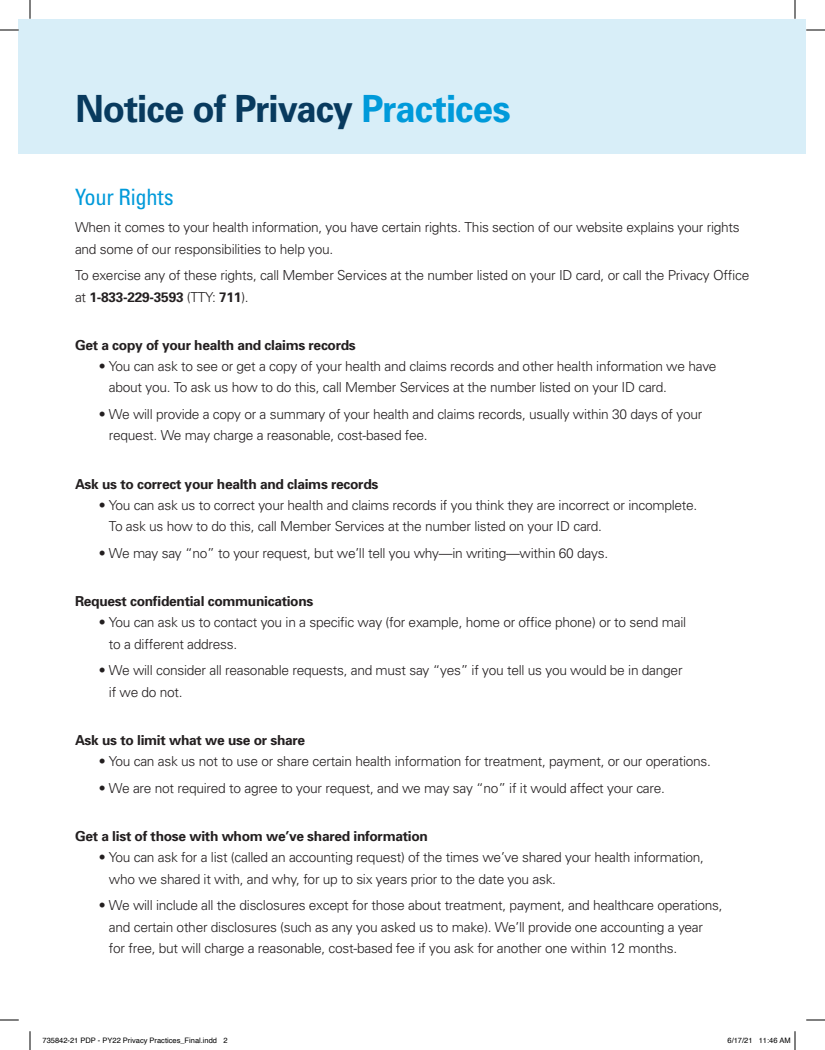
<style>
.page{position:relative;width:825px;height:1050px;background:#fff}
.page>*{position:absolute;margin:0;border:0;box-sizing:border-box;transform-origin:0 0}
.t1{font:700 37.5px "Univers";letter-spacing:-.025em;color:#083a5e}
.t2{font:condensed 22.5px "Univers";letter-spacing:-.01em;color:#009ada}
.t3{font:300 13.75px/21.2px "Univers";letter-spacing:-.02em;color:#231f20}
.t4{font:700 13.75px "Univers";letter-spacing:-.02em;color:#231f20}
.t5{font:7.5px "Helvetica";color:#000}
.s1{color:#009ada}
.s2{font-weight:700}
</style>
<div class="page">
<div style="left:19px;top:19px;width:787px;height:135px;background:#d8eef8"></div>
<svg style="left:0;top:29px;width:19px;height:2px"></svg>
<svg style="left:806px;top:29px;width:19px;height:2px"></svg>
<svg style="left:0;top:1020px;width:19px;height:1px"></svg>
<svg style="left:806px;top:1020px;width:19px;height:1px"></svg>
<svg style="left:29px;top:0;width:2px;height:19px"></svg>
<svg style="left:30px;top:1031px;width:1px;height:19px"></svg>
<svg style="left:794px;top:0;width:2px;height:19px"></svg>
<svg style="left:795px;top:1031px;width:1px;height:19px"></svg>
<h1 class="t1" style="left:76px;top:86px;width:437px">Notice of Privacy <span class="s1">Practices</span></h1>
<h2 class="t2" style="left:75px;top:183px;width:100px">Your Rights</h2>
<p class="t3" style="left:75px;top:217px;width:666px">When it comes to your health information, you have certain rights. This section of our website explains your rights and some of our responsibilities to help you.</p>
<p class="t3" style="left:75px;top:265px;width:676px">To exercise any of these rights, call Member Services at the number listed on your ID card, or call the Privacy Office at <span class="s2">1-833-229-3593</span> (TTY: <span class="s2">711</span>).</p>
<h3 class="t4" style="left:75px;top:337px;width:282px">Get a copy of your health and claims records</h3>
<p class="t3" style="left:109px;top:356px;width:609px;text-indent:-10px">• You can ask to see or get a copy of your health and claims records and other health information we have about you. To ask us how to do this, call Member Services at the number listed on your ID card.</p>
<p class="t3" style="left:109px;top:404px;width:595px;text-indent:-10px">• We will provide a copy or a summary of your health and claims records, usually within 30 days of your request. We may charge a reasonable, cost-based fee.</p>
<h3 class="t4" style="left:75px;top:475px;width:305px">Ask us to correct your health and claims records</h3>
<p class="t3" style="left:109px;top:494px;width:590px;text-indent:-10px">• You can ask us to correct your health and claims records if you think they are incorrect or incomplete.<br>To ask us how to do this, call Member Services at the number listed on your ID card.</p>
<p class="t3" style="left:99px;top:542px;width:511px">• We may say “no” to your request, but we’ll tell you why—in writing—within 60 days.</p>
<h3 class="t4" style="left:75px;top:593px;width:240px">Request confidential communications</h3>
<p class="t3" style="left:109px;top:612px;width:579px;text-indent:-10px">• You can ask us to contact you in a specific way (for example, home or office phone) or to send mail to a different address.</p>
<p class="t3" style="left:109px;top:660px;width:575px;text-indent:-10px">• We will consider all reasonable requests, and must say “yes” if you tell us you would be in danger if we do not.</p>
<h3 class="t4" style="left:75px;top:732px;width:232px">Ask us to limit what we use or share</h3>
<p class="t3" style="left:99px;top:751px;width:614px">• You can ask us not to use or share certain health information for treatment, payment, or our operations.</p>
<p class="t3" style="left:99px;top:777px;width:568px">• We are not required to agree to your request, and we may say “no” if it would affect your care.</p>
<h3 class="t4" style="left:75px;top:828px;width:354px">Get a list of those with whom we’ve shared information</h3>
<p class="t3" style="left:109px;top:847px;width:597px;text-indent:-10px">• You can ask for a list (called an accounting request) of the times we’ve shared your health information, who we shared it with, and why, for up to six years prior to the date you ask.</p>
<p class="t3" style="left:109px;top:895px;width:615px;text-indent:-10px">• We will include all the disclosures except for those about treatment, payment, and healthcare operations, and certain other disclosures (such as any you asked us to make). We’ll provide one accounting a year for free, but will charge a reasonable, cost-based fee if you ask for another one within 12 months.</p>
<p class="t5" style="left:42px;top:1034px;width:187px">735842-21 PDP - PY22 Privacy Practices_Final.indd 2</p>
<p class="t5" style="left:727px;top:1034px;width:65px">6/17/21 11:46 AM</p>
</div>
